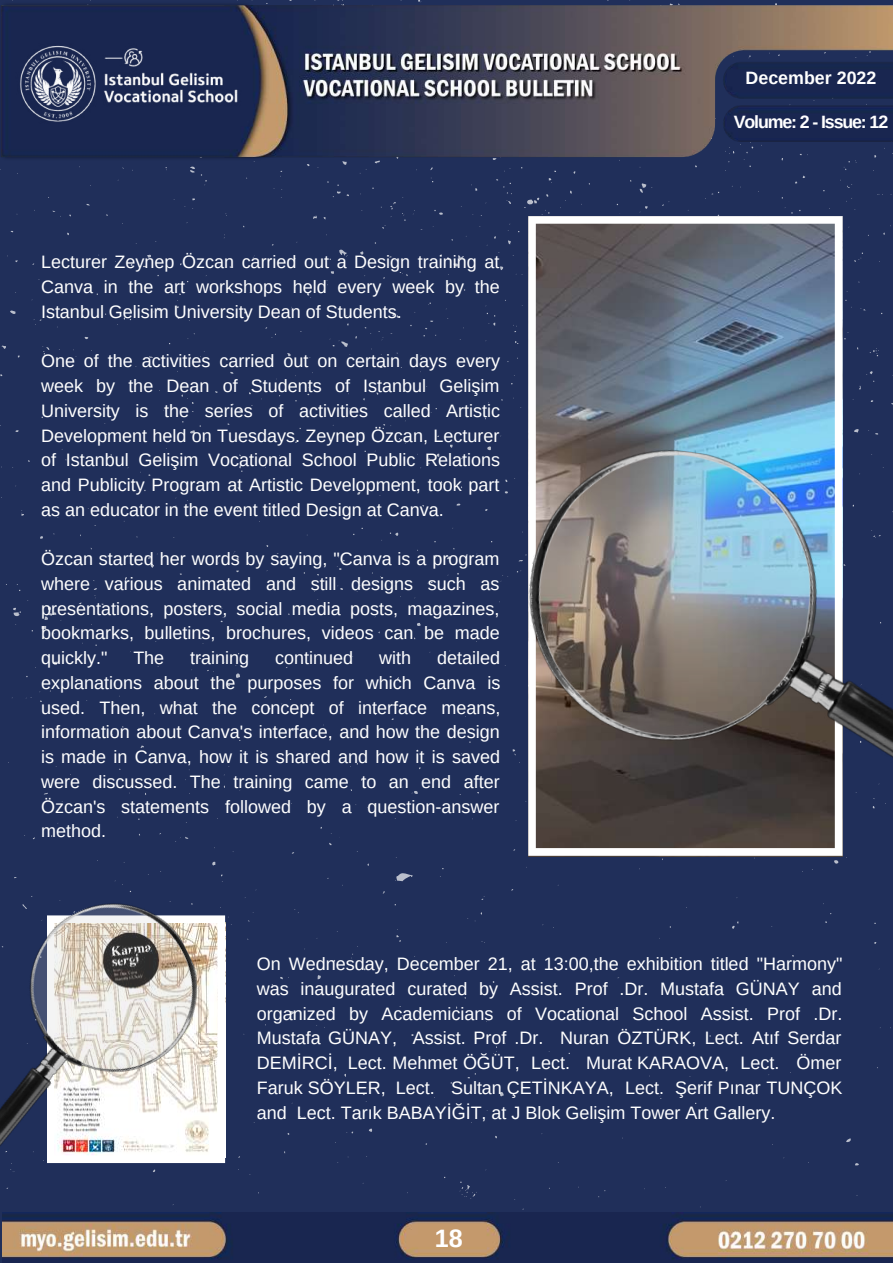
<style>
.page{position:relative;width:893px;height:1264px;background:#fff}
.page>*{position:absolute;margin:0;border:0;box-sizing:border-box;transform-origin:0 0}
.t1{font:700 25.2px "Arimo";color:#fff}
.t2{font:18px/24.8px "Arimo";color:#fff;text-align:justify}
.t3{font:700 17.85px "Arimo";letter-spacing:-.065em;color:#fff}
.t4{font:700 17.85px "Arimo";color:#fff}
</style>
<div class="page">
<div style="left:0;top:162px;width:892px;height:1100px;background:#202f5a"></div>
<svg style="left:528px;top:216px;width:314px;height:217px;background:#707e8d"></svg>
<img style="left:500px;top:433px;width:392px;height:447px">
<img style="left:0;top:876px;width:245px;height:347px">
<img style="left:2px;top:1212px;width:890px;height:50px">
<img style="left:0;top:0;width:892px;height:162px">
<img style="left:4px;top:20px;width:248px;height:130px">
<p class="t2" style="left:41px;top:250px;width:460px">Lecturer Zeynep Özcan carried out a Design training at Canva in the art workshops held every week by the Istanbul Gelisim University Dean of Students.</p>
<p class="t2" style="left:41px;top:348px;width:460px">One of the activities carried out on certain days every week by the Dean of Students of Istanbul Gelişim University is the series of activities called Artistic Development held on Tuesdays. Zeynep Özcan, Lecturer of Istanbul Gelişim Vocational School Public Relations and Publicity Program at Artistic Development, took part as an educator in the event titled Design at Canva.</p>
<p class="t2" style="left:41px;top:546px;width:460px">Özcan started her words by saying, "Canva is a program where various animated and still designs such as presentations, posters, social media posts, magazines, bookmarks, bulletins, brochures, videos can be made quickly."</p>
<p class="t2" style="left:41px;top:645px;width:461px;text-indent:396px">detailed explanations about the purposes for which Canva is used. Then, what the concept of interface means, information about Canva's interface, and how the design is made in Canva, how it is shared and how it is saved were discussed. The training came to an end after Özcan's statements followed by a question-answer method.</p>
<p class="t2" style="left:133px;top:645px;width:32px">The</p>
<p class="t2" style="left:190px;top:645px;width:60px">training</p>
<p class="t2" style="left:275px;top:645px;width:79px">continued</p>
<p class="t2" style="left:379px;top:645px;width:33px">with</p>
<p class="t4" style="left:745px;top:68px;width:132px">December 2022</p>
<p class="t3" style="left:733px;top:112px;width:156px">Volume: 2 - Issue: 12</p>
<p class="t2" style="left:257px;top:951px;width:587px">On Wednesday, December 21, at 13:00,the exhibition titled "Harmony" was inaugurated curated by Assist. Prof .Dr. Mustafa GÜNAY and organized by Academicians of Vocational School Assist. Prof .Dr.<br>Mustafa GÜNAY, Assist. Prof .Dr. Nuran ÖZTÜRK, Lect. Atıf Serdar DEMİRCİ, Lect. Mehmet ÖĞÜT, Lect. Murat KARAOVA, Lect. Ömer Faruk SÖYLER, Lect. Sultan ÇETİNKAYA, Lect. Şerif Pınar TUNÇOK and Lect. Tarık BABAYİĞİT, at J Blok Gelişim Tower Art Gallery.</p>
<h1 class="t1" style="left:435px;top:1224px;width:29px">18</h1>
</div>
